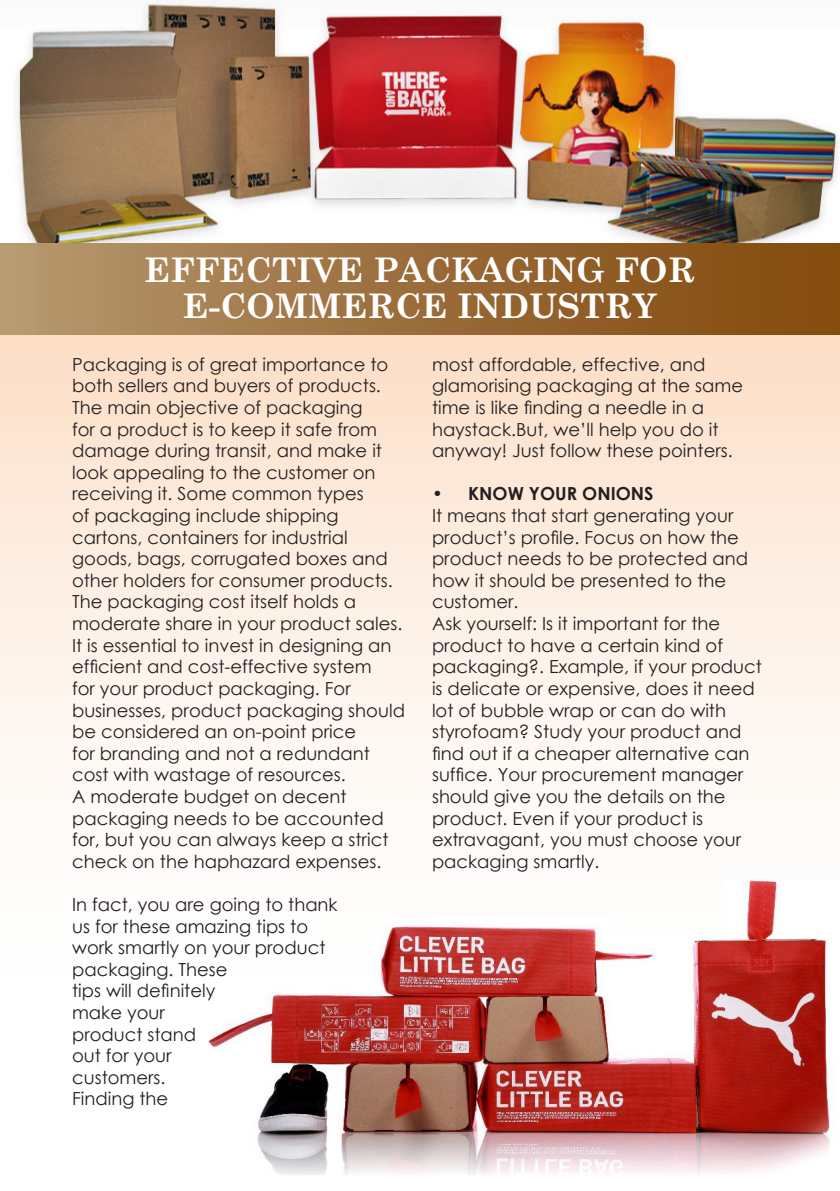
<style>
.page{position:relative;width:840px;height:1191px;background:#fff}
.page>*{position:absolute;margin:0;border:0;box-sizing:border-box;transform-origin:0 0}
.t1{font:700 34px "Century Schoolbook";color:#fff}
.t2{font:18px/21.6px "Century Gothic";color:#231f20}
.t3{font:700 18px "Century Gothic";color:#231f20}
</style>
<div class="page">
<svg style="left:0;top:334px;width:839px;height:441px"></svg>
<img style="left:0;top:0;width:839px;height:244px">
<div style="left:0;top:244px;width:839px;height:90px;background:linear-gradient(to right,#b6976e,#824609)"></div>
<img style="left:208px;top:880px;width:627px;height:295px">
<p class="t1" style="left:144px;top:243px;width:552px">EFFECTIVE PACKAGING FOR</p>
<p class="t1" style="left:183px;top:279px;width:475px">E-COMMERCE INDUSTRY</p>
<p class="t2" style="left:432px;top:353px;width:312px">most affordable, effective, and glamorising packaging at the same time is like finding a needle in a haystack.But, we’ll help you do it anyway! Just follow these pointers.</p>
<p class="t3" style="left:432px;top:480px;width:223px">• KNOW YOUR ONIONS</p>
<p class="t2" style="left:432px;top:504px;width:317px">It means that start generating your product’s profile. Focus on how the product needs to be protected and how it should be presented to the customer.</p>
<p class="t2" style="left:432px;top:612px;width:331px">Ask yourself: Is it important for the product to have a certain kind of packaging?. Example, if your product is delicate or expensive, does it need lot of bubble wrap or can do with styrofoam? Study your product and find out if a cheaper alternative can suffice. Your procurement manager should give you the details on the product. Even if your product is extravagant, you must choose your packaging smartly.</p>
<p class="t2" style="left:72px;top:353px;width:334px">Packaging is of great importance to both sellers and buyers of products.<br>The main objective of packaging<br>for a product is to keep it safe from damage during transit, and make it look appealing to the customer on receiving it. Some common types<br>of packaging include shipping cartons, containers for industrial goods, bags, corrugated boxes and other holders for consumer products.<br>The packaging cost itself holds a moderate share in your product sales.<br>It is essential to invest in designing an efficient and cost-effective system<br>for your product packaging. For businesses, product packaging should be considered an on-point price<br>for branding and not a redundant cost with wastage of resources.<br>A moderate budget on decent packaging needs to be accounted for, but you can always keep a strict check on the haphazard expenses.</p>
<p class="t2" style="left:72px;top:893px;width:267px">In fact, you are going to thank us for these amazing tips to work smartly on your product packaging. These<br>tips will definitely<br>make your<br>product stand<br>out for your<br>customers.<br>Finding the</p>
</div>
